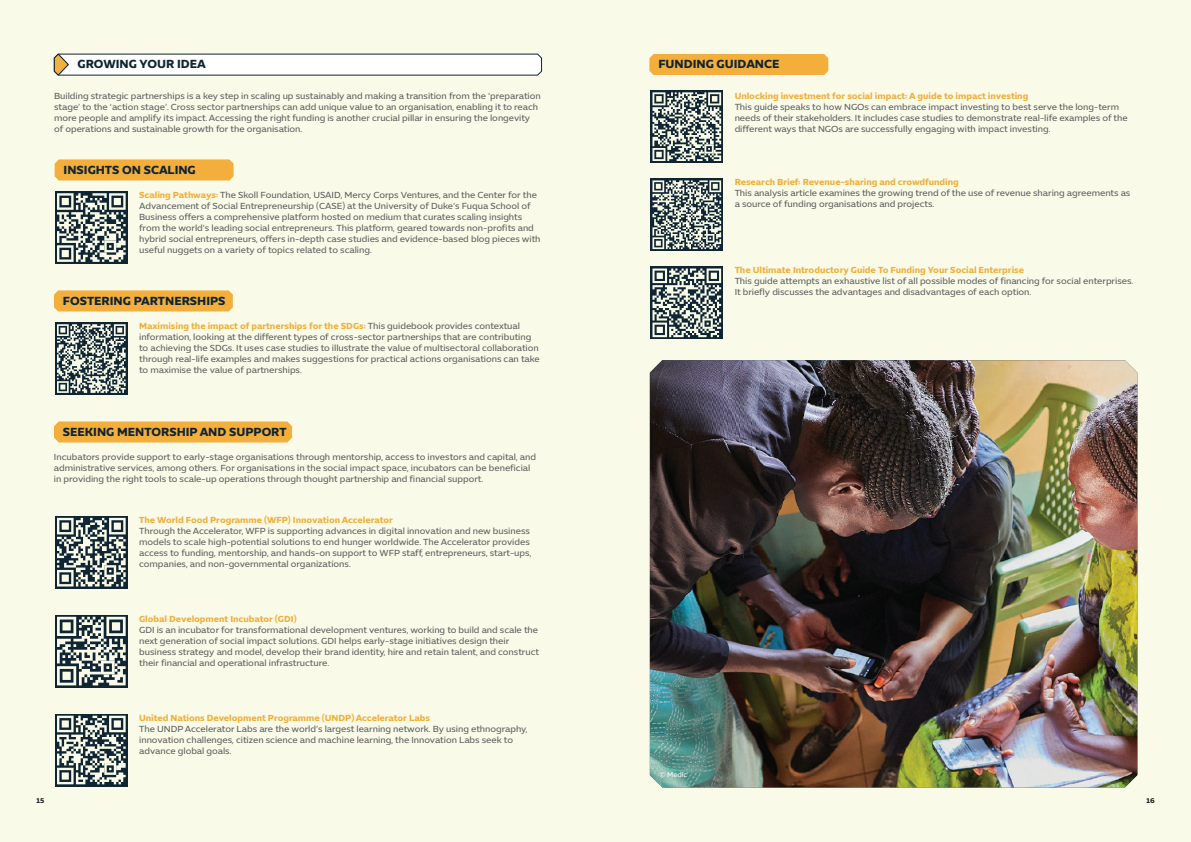
<style>
.page{position:relative;width:1191px;height:842px;background:#fff}
.page>*{position:absolute;margin:0;border:0;box-sizing:border-box;transform-origin:0 0}
.t1{font:700 12px "Expo Office";color:#0f2432}
.t2{font:9px/11px "Expo Office";color:#606160}
.t3{font:700 9px "Expo Office";color:#f3ae3c}
.t4{font:7px "Expo Office";color:#fff}
.t5{font:700 7px "Expo Office";color:#231f20}
.s1{font-weight:700;color:#f3ae3c}
</style>
<div class="page">
<div style="left:595px;top:0;width:596px;height:842px;background:#f9fbe8"></div>
<div style="left:0;top:0;width:595px;height:842px;background:#f9fbe8"></div>
<div style="left:54px;top:54px;width:487px;height:21px;background:#fff;border-radius:4px"></div>
<div style="left:54px;top:54px;width:488px;height:22px;border:1px solid #102533;border-radius:4px"></div>
<div style="left:54px;top:421px;width:238px;height:21px;background:#f3ae3c;border-radius:5px"></div>
<img style="left:650px;top:360px;width:487px;height:427px">
<div style="left:649px;top:54px;width:179px;height:21px;background:#f3ae3c;border-radius:4px"></div>
<svg style="left:53px;top:53px;width:17px;height:23px"></svg>
<div style="left:55px;top:159px;width:178px;height:21px;background:#f3ae3c;border-radius:4px"></div>
<div style="left:55px;top:192px;width:72px;height:72px;background:#102533"></div>
<svg style="left:57px;top:193px;width:69px;height:69px"></svg>
<div style="left:54px;top:290px;width:179px;height:21px;background:#f3ae3c;border-radius:4px"></div>
<div style="left:55px;top:323px;width:72px;height:72px;background:#102533"></div>
<svg style="left:57px;top:324px;width:69px;height:69px"></svg>
<svg style="left:55px;top:516px;width:72px;height:72px"></svg>
<svg style="left:57px;top:518px;width:69px;height:68px"></svg>
<svg style="left:55px;top:615px;width:72px;height:72px"></svg>
<svg style="left:57px;top:617px;width:69px;height:68px"></svg>
<svg style="left:55px;top:714px;width:72px;height:72px"></svg>
<svg style="left:57px;top:716px;width:69px;height:68px"></svg>
<svg style="left:651px;top:179px;width:72px;height:72px"></svg>
<svg style="left:652px;top:180px;width:69px;height:69px"></svg>
<svg style="left:651px;top:267px;width:72px;height:72px"></svg>
<svg style="left:652px;top:268px;width:69px;height:69px"></svg>
<svg style="left:651px;top:91px;width:72px;height:72px"></svg>
<svg style="left:652px;top:92px;width:69px;height:69px"></svg>
<h1 class="t1" style="left:77px;top:57px;width:130px">GROWING YOUR IDEA</h1>
<p class="t2" style="left:54px;top:91px;width:488px">Building strategic partnerships is a key step in scaling up sustainably and making a transition from the ‘preparation stage’ to the ‘action stage’. Cross sector partnerships can add unique value to an organisation, enabling it to reach more people and amplify its impact. Accessing the right funding is another crucial pillar in ensuring the longevity of operations and sustainable growth for the organisation.</p>
<h1 class="t1" style="left:64px;top:163px;width:134px">INSIGHTS ON SCALING</h1>
<p class="t2" style="left:139px;top:190px;width:403px"><span class="s1">Scaling Pathways:</span> The Skoll Foundation, USAID, Mercy Corps Ventures, and the Center for the Advancement of Social Entrepreneurship (CASE) at the University of Duke’s Fuqua School of Business offers a comprehensive platform hosted on medium that curates scaling insights from the world’s leading social entrepreneurs. This platform, geared towards non-profits and hybrid social entrepreneurs, offers in-depth case studies and evidence-based blog pieces with useful nuggets on a variety of topics related to scaling.</p>
<h1 class="t1" style="left:63px;top:294px;width:164px">FOSTERING PARTNERSHIPS</h1>
<p class="t2" style="left:139px;top:321px;width:402px"><span class="s1">Maximising the impact of partnerships for the SDGs:</span> This guidebook provides contextual information, looking at the different types of cross-sector partnerships that are contributing to achieving the SDGs. It uses case studies to illustrate the value of multisectoral collaboration through real-life examples and makes suggestions for practical actions organisations can take to maximise the value of partnerships.</p>
<h1 class="t1" style="left:63px;top:425px;width:225px">SEEKING MENTORSHIP AND SUPPORT</h1>
<p class="t2" style="left:54px;top:452px;width:483px">Incubators provide support to early-stage organisations through mentorship, access to investors and capital, and administrative services, among others. For organisations in the social impact space, incubators can be beneficial in providing the right tools to scale-up operations through thought partnership and financial support.</p>
<p class="t3" style="left:139px;top:514px;width:255px">The World Food Programme (WFP) Innovation Accelerator</p>
<p class="t2" style="left:139px;top:525px;width:394px">Through the Accelerator, WFP is supporting advances in digital innovation and new business models to scale high-potential solutions to end hunger worldwide. The Accelerator provides access to funding, mentorship, and hands-on support to WFP staff, entrepreneurs, start-ups, companies, and non-governmental organizations.</p>
<p class="t3" style="left:139px;top:613px;width:159px">Global Development Incubator (GDI)</p>
<p class="t2" style="left:139px;top:624px;width:401px">GDI is an incubator for transformational development ventures, working to build and scale the next generation of social impact solutions. GDI helps early-stage initiatives design their business strategy and model, develop their brand identity, hire and retain talent, and construct their financial and operational infrastructure.</p>
<p class="t3" style="left:139px;top:712px;width:292px">United Nations Development Programme (UNDP) Accelerator Labs</p>
<p class="t2" style="left:139px;top:723px;width:390px">The UNDP Accelerator Labs are the world’s largest learning network. By using ethnography, innovation challenges, citizen science and machine learning, the Innovation Labs seek to advance global goals.</p>
<h1 class="t1" style="left:658px;top:57px;width:123px">FUNDING GUIDANCE</h1>
<p class="t3" style="left:734px;top:91px;width:295px">Unlocking investment for social impact: A guide to impact investing</p>
<p class="t2" style="left:734px;top:102px;width:394px">This guide speaks to how NGOs can embrace impact investing to best serve the long-term needs of their stakeholders. It includes case studies to demonstrate real-life examples of the different ways that NGOs are successfully engaging with impact investing.</p>
<p class="t3" style="left:734px;top:177px;width:226px">Research Brief: Revenue-sharing and crowdfunding</p>
<p class="t2" style="left:734px;top:188px;width:397px">This analysis article examines the growing trend of the use of revenue sharing agreements as a source of funding organisations and projects.</p>
<p class="t3" style="left:734px;top:265px;width:291px">The Ultimate Introductory Guide To Funding Your Social Enterprise</p>
<p class="t2" style="left:734px;top:276px;width:400px">This guide attempts an exhaustive list of all possible modes of financing for social enterprises.<br>It briefly discusses the advantages and disadvantages of each option.</p>
<p class="t4" style="left:659px;top:769px;width:29px">© Medic</p>
<p class="t5" style="left:37px;top:796px;width:9px">15</p>
<p class="t5" style="left:1146px;top:796px;width:10px">16</p>
</div>
